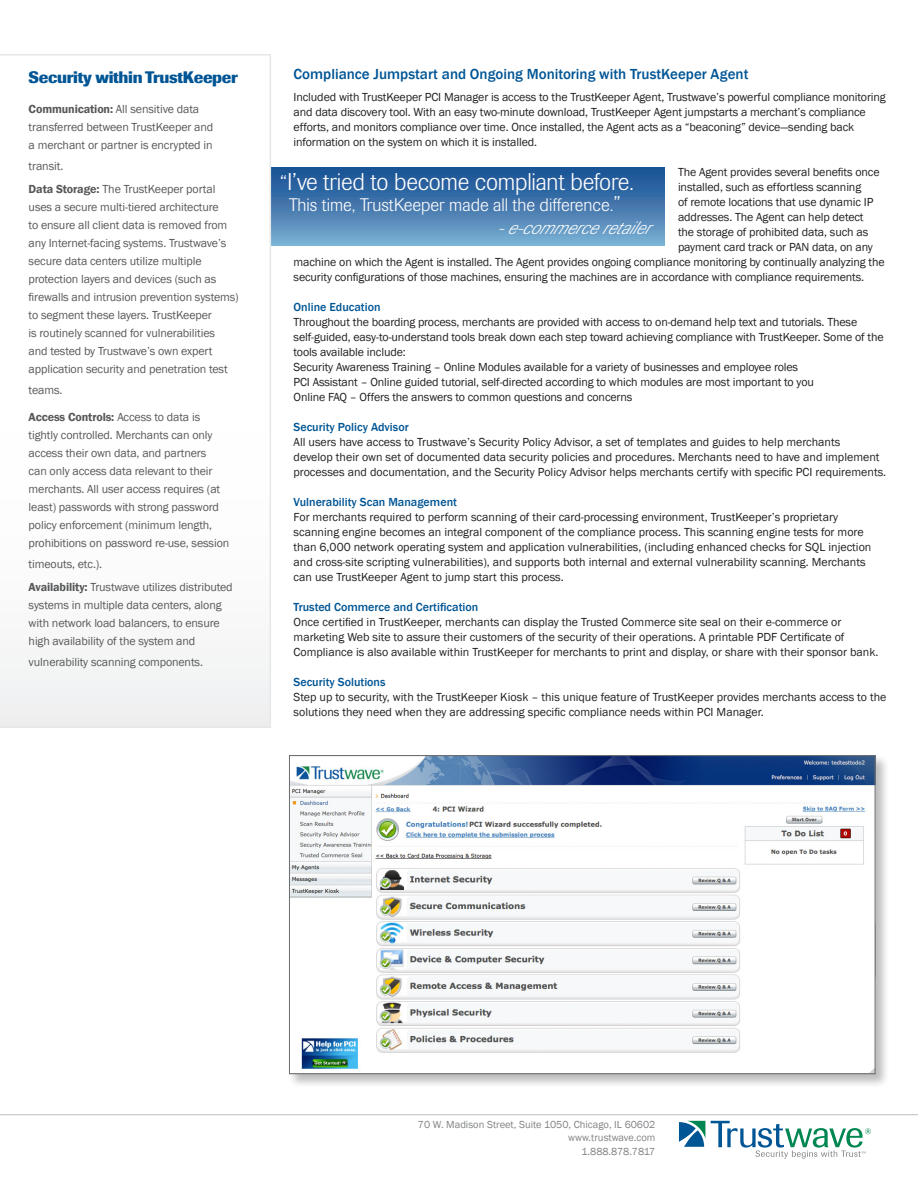
<style>
.page{position:relative;width:918px;height:1188px;background:#fff}
.page>*{position:absolute;margin:0;border:0;box-sizing:border-box;transform-origin:0 0}
.t1{font:300 24px "Imago";letter-spacing:-.01em;color:#fff}
.t2{font:300 18px "Imago";color:#fff}
.t3{font:italic 300 18px "Imago";color:#fff}
.Sidebar{font:700 16.5px "Imago";letter-spacing:-.02em;color:#005595}
.t4{font:500 15px "Franklin Gothic";color:#005595}
.LL_Body{font:12px/15px "Franklin Gothic";letter-spacing:-.01em;color:#231f20}
._07_Second_Sub-Title{font:12px/18px "Franklin Gothic";letter-spacing:-.01em;color:#57585a}
.LL_Body-2{font:500 12px "Franklin Gothic";color:#005595}
.Company_Name{font:10.5px "Franklin Gothic";color:#808285}
.s1{font-weight:600}
.s2{font-size:21px}
</style>
<div class="page">
<div style="left:262px;top:167px;width:402px;height:78px;background:linear-gradient(to bottom,#134b8f,#78abd0)"></div>
<svg style="left:0;top:54px;width:271px;height:674px"></svg>
<hr style="left:0;top:1114px;width:918px;height:1px;background:#bcbdc0">
<svg style="left:711px;top:1121px;width:160px;height:38px"></svg>
<svg style="left:679px;top:1121px;width:26px;height:26px"></svg>
<div style="left:288px;top:754px;width:602px;height:334px;background:#231f20;opacity:.3"></div>
<img style="left:291px;top:757px;width:582px;height:315px">
<p class="Sidebar" style="left:29px;top:67px;width:211px">Security within TrustKeeper</p>
<p class="_07_Second_Sub-Title" style="left:29px;top:100px;width:186px"><span class="s1">Communication:</span> All sensitive data transferred between TrustKeeper and a merchant or partner is encrypted in</p>
<p class="_07_Second_Sub-Title" style="left:29px;top:157px;width:36px">transit.</p>
<p class="_07_Second_Sub-Title" style="left:29px;top:181px;width:212px"><span class="s1">Data Storage:</span> The TrustKeeper portal uses a secure multi-tiered architecture<br>to ensure all client data is removed from any Internet-facing systems. Trustwave’s secure data centers utilize multiple protection layers and devices (such as firewalls and intrusion prevention systems) to segment these layers. TrustKeeper<br>is routinely scanned for vulnerabilities<br>and tested by Trustwave’s own expert application security and penetration test</p>
<p class="_07_Second_Sub-Title" style="left:29px;top:382px;width:35px">teams.</p>
<p class="_07_Second_Sub-Title" style="left:29px;top:408px;width:202px"><span class="s1">Access Controls:</span> Access to data is tightly controlled. Merchants can only access their own data, and partners<br>can only access data relevant to their merchants. All user access requires (at least) passwords with strong password policy enforcement (minimum length, prohibitions on password re-use, session</p>
<p class="_07_Second_Sub-Title" style="left:29px;top:555px;width:75px">timeouts, etc.).</p>
<p class="_07_Second_Sub-Title" style="left:29px;top:578px;width:206px"><span class="s1">Availability:</span> Trustwave utilizes distributed systems in multiple data centers, along with network load balancers, to ensure high availability of the system and</p>
<p class="_07_Second_Sub-Title" style="left:29px;top:653px;width:176px">vulnerability scanning components.</p>
<p class="t4" style="left:294px;top:65px;width:456px">Compliance Jumpstart and Ongoing Monitoring with TrustKeeper Agent</p>
<p class="LL_Body" style="left:294px;top:89px;width:594px">Included with TrustKeeper PCI Manager is access to the TrustKeeper Agent, Trustwave’s powerful compliance monitoring and data discovery tool. With an easy two-minute download, TrustKeeper Agent jumpstarts a merchant’s compliance efforts, and monitors compliance over time. Once installed, the Agent acts as a “beaconing” device—sending back information on the system on which it is installed.</p>
<p class="LL_Body" style="left:678px;top:164px;width:203px">The Agent provides several benefits once</p>
<p class="LL_Body" style="left:678px;top:179px;width:185px">installed, such as effortless scanning</p>
<p class="LL_Body" style="left:678px;top:194px;width:197px">of remote locations that use dynamic IP</p>
<p class="LL_Body" style="left:678px;top:209px;width:187px">addresses. The Agent can help detect</p>
<p class="LL_Body" style="left:678px;top:224px;width:192px">the storage of prohibited data, such as</p>
<p class="LL_Body" style="left:678px;top:239px;width:196px">payment card track or PAN data, on any</p>
<p class="LL_Body" style="left:294px;top:254px;width:593px">machine on which the Agent is installed. The Agent provides ongoing compliance monitoring by continually analyzing the</p>
<p class="LL_Body" style="left:294px;top:269px;width:572px">security configurations of those machines, ensuring the machines are in accordance with compliance requirements.</p>
<p class="LL_Body-2" style="left:294px;top:299px;width:89px">Online Education</p>
<p class="LL_Body" style="left:294px;top:314px;width:592px">Throughout the boarding process, merchants are provided with access to on-demand help text and tutorials. These self-guided, easy-to-understand tools break down each step toward achieving compliance with TrustKeeper. Some of the tools available include:</p>
<p class="LL_Body" style="left:294px;top:359px;width:506px">Security Awareness Training – Online Modules available for a variety of businesses and employee roles</p>
<p class="LL_Body" style="left:294px;top:374px;width:522px">PCI Assistant – Online guided tutorial, self-directed according to which modules are most important to you</p>
<p class="LL_Body" style="left:294px;top:389px;width:340px">Online FAQ – Offers the answers to common questions and concerns</p>
<p class="LL_Body-2" style="left:294px;top:419px;width:117px">Security Policy Advisor</p>
<p class="LL_Body" style="left:294px;top:434px;width:594px">All users have access to Trustwave’s Security Policy Advisor, a set of templates and guides to help merchants<br>develop their own set of documented data security policies and procedures. Merchants need to have and implement processes and documentation, and the Security Policy Advisor helps merchants certify with specific PCI requirements.</p>
<p class="LL_Body-2" style="left:294px;top:494px;width:165px">Vulnerability Scan Management</p>
<p class="LL_Body" style="left:294px;top:509px;width:579px">For merchants required to perform scanning of their card-processing environment, TrustKeeper’s proprietary scanning engine becomes an integral component of the compliance process. This scanning engine tests for more than 6,000 network operating system and application vulnerabilities, (including enhanced checks for SQL injection and cross-site scripting vulnerabilities), and supports both internal and external vulnerability scanning. Merchants can use TrustKeeper Agent to jump start this process.</p>
<p class="LL_Body-2" style="left:294px;top:599px;width:186px">Trusted Commerce and Certification</p>
<p class="LL_Body" style="left:294px;top:614px;width:586px">Once certified in TrustKeeper, merchants can display the Trusted Commerce site seal on their e-commerce or marketing Web site to assure their customers of the security of their operations. A printable PDF Certificate of<br>Compliance is also available within TrustKeeper for merchants to print and display, or share with their sponsor bank.</p>
<p class="LL_Body-2" style="left:294px;top:674px;width:94px">Security Solutions</p>
<p class="LL_Body" style="left:294px;top:689px;width:594px">Step up to security, with the TrustKeeper Kiosk – this unique feature of TrustKeeper provides merchants access to the solutions they need when they are addressing specific compliance needs within PCI Manager.</p>
<p class="t1" style="left:280px;top:169px;width:356px"><span class="s2">“</span>I’ve tried to become compliant before.</p>
<p class="t2" style="left:289px;top:195px;width:333px">This time, TrustKeeper made all the difference.<span class="s2">”</span></p>
<p class="t3" style="left:497px;top:217px;width:162px">-e-commerceretailer</p>
<p class="Company_Name" style="left:418px;top:1118px;width:239px">70 W. Madison Street, Suite 1050, Chicago, IL 60602</p>
<p class="Company_Name" style="left:568px;top:1131px;width:89px">www.trustwave.com</p>
<p class="Company_Name" style="left:581px;top:1145px;width:75px">1.888.878.7817</p>
</div>
